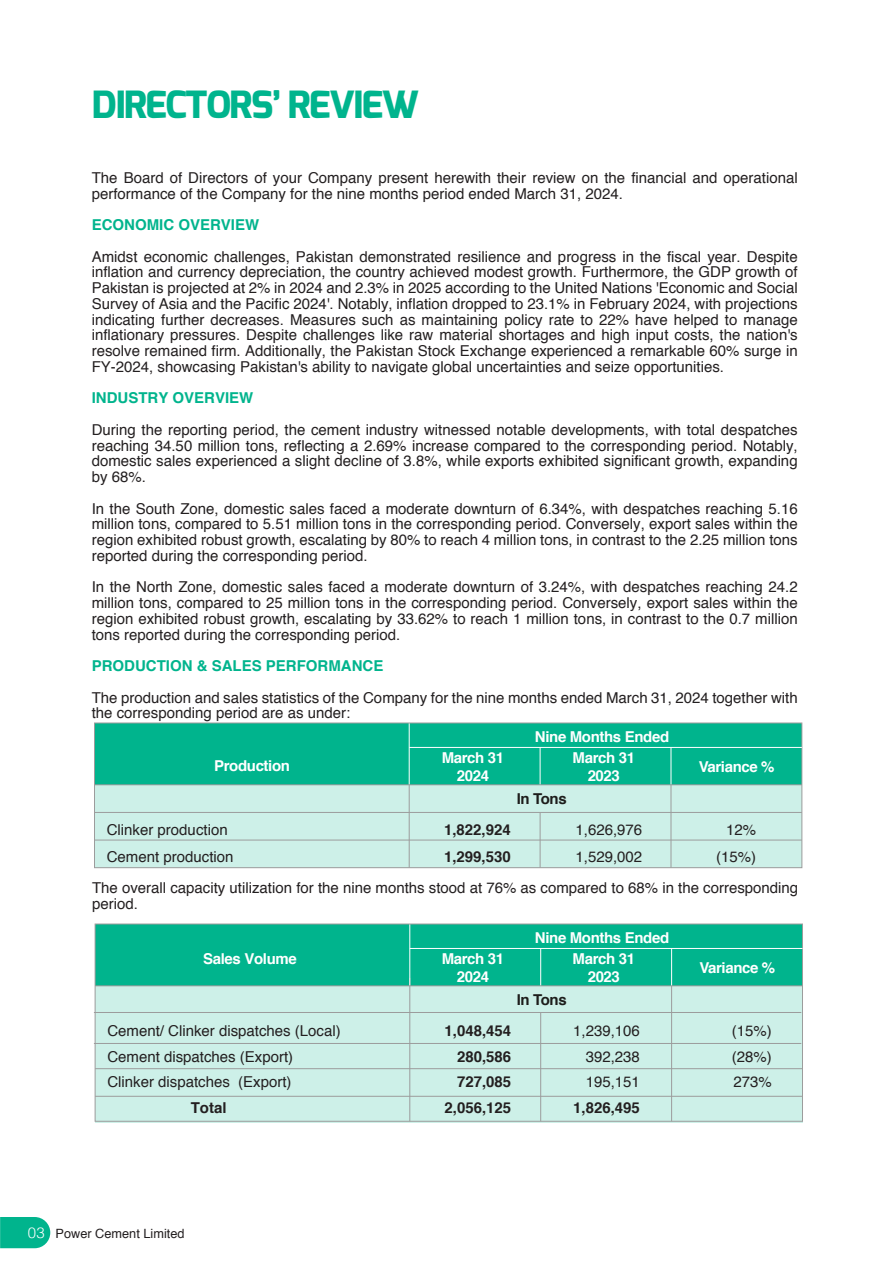
<style>
.page{position:relative;width:891px;height:1269px;background:#fff}
.page>*{position:absolute;margin:0;border:0;box-sizing:border-box;transform-origin:0 0}
.t1{font:800 37.5px "Exo";letter-spacing:-.04em;color:#00b48d}
.t2{font:15px/15.8px "Helvetica";color:#231f20;text-align:justify}
.t3{font:700 15px/18px "Helvetica";letter-spacing:-.025em;color:#fff;text-align:center}
.t4{font:700 15px "Helvetica";color:#231f20}
.t5{font:700 15px "Helvetica";color:#00b48d}
.t6{font:700 15px "Helvetica";letter-spacing:-.025em;color:#1d1d1b}
.t7{font:12.75px "Helvetica";color:#231f20}
.s1{font-weight:300;font-size:15px;color:#fff}
</style>
<div class="page">
<div style="left:95px;top:755px;width:707px;height:113px;background:#cdf0e8"></div>
<div style="left:95px;top:723px;width:707px;height:62px;background:#00b48d"></div>
<hr style="left:409px;top:785px;width:1px;height:83px;background:#9c9c9c">
<hr style="left:409px;top:723px;width:1px;height:62px;background:#fff">
<hr style="left:540px;top:813px;width:1px;height:55px;background:#9c9c9c">
<hr style="left:540px;top:747px;width:1px;height:38px;background:#fff">
<hr style="left:671px;top:785px;width:1px;height:83px;background:#9c9c9c">
<hr style="left:671px;top:747px;width:1px;height:38px;background:#fff">
<hr style="left:95px;top:784px;width:707px;height:1px;background:#9c9c9c">
<hr style="left:95px;top:812px;width:707px;height:1px;background:#9c9c9c">
<hr style="left:95px;top:840px;width:707px;height:1px;background:#9c9c9c">
<div style="left:94px;top:723px;width:708px;height:145px;border:1px solid #9c9c9c"></div>
<hr style="left:409px;top:747px;width:393px;height:1px;background:#fff">
<div style="left:95px;top:952px;width:708px;height:170px;background:#cdf0e8"></div>
<div style="left:95px;top:924px;width:708px;height:62px;background:#00b48d"></div>
<hr style="left:409px;top:978px;width:1px;height:143px;background:#9c9c9c">
<hr style="left:409px;top:924px;width:1px;height:62px;background:#fff">
<hr style="left:540px;top:1012px;width:1px;height:109px;background:#9c9c9c">
<hr style="left:540px;top:948px;width:1px;height:38px;background:#fff">
<hr style="left:671px;top:986px;width:1px;height:135px;background:#9c9c9c">
<hr style="left:671px;top:948px;width:1px;height:38px;background:#fff">
<hr style="left:95px;top:985px;width:708px;height:1px;background:#9c9c9c">
<hr style="left:94px;top:1043px;width:707px;height:1px;background:#9c9c9c">
<hr style="left:94px;top:1012px;width:707px;height:1px;background:#9c9c9c">
<hr style="left:95px;top:1068px;width:708px;height:1px;background:#9c9c9c">
<hr style="left:95px;top:1096px;width:708px;height:1px;background:#9c9c9c">
<div style="left:95px;top:924px;width:708px;height:198px;border:1px solid #9c9c9c"></div>
<hr style="left:410px;top:948px;width:393px;height:1px;background:#fff">
<svg style="left:0;top:1217px;width:50px;height:31px;background:#10b894"></svg>
<h1 class="t1" style="left:92px;top:80px;width:329px">DIRECTORS’ REVIEW</h1>
<p class="t2" style="left:92px;top:170px;width:707px">The Board of Directors of your Company present herewith their review on the financial and operational performance of the Company for the nine months period ended March 31, 2024.</p>
<p class="t5" style="left:92px;top:213px;width:169px">ECONOMIC OVERVIEW</p>
<p class="t2" style="left:92px;top:249px;width:707px">Amidst economic challenges, Pakistan demonstrated resilience and progress in the fiscal year. Despite inflation and currency depreciation, the country achieved modest growth. Furthermore, the GDP growth of Pakistan is projected at 2% in 2024 and 2.3% in 2025 according to the United Nations 'Economic and Social Survey of Asia and the Pacific 2024'. Notably, inflation dropped to 23.1% in February 2024, with projections indicating further decreases. Measures such as maintaining policy rate to 22% have helped to manage inflationary pressures. Despite challenges like raw material shortages and high input costs, the nation's resolve remained firm. Additionally, the Pakistan Stock Exchange experienced a remarkable 60% surge in FY-2024, showcasing Pakistan's ability to navigate global uncertainties and seize opportunities.</p>
<p class="t5" style="left:92px;top:386px;width:163px">INDUSTRY OVERVIEW</p>
<p class="t2" style="left:92px;top:422px;width:707px">During the reporting period, the cement industry witnessed notable developments, with total despatches reaching 34.50 million tons, reflecting a 2.69% increase compared to the corresponding period. Notably, domestic sales experienced a slight decline of 3.8%, while exports exhibited significant growth, expanding by 68%.</p>
<p class="t2" style="left:92px;top:501px;width:707px">In the South Zone, domestic sales faced a moderate downturn of 6.34%, with despatches reaching 5.16 million tons, compared to 5.51 million tons in the corresponding period. Conversely, export sales within the region exhibited robust growth, escalating by 80% to reach 4 million tons, in contrast to the 2.25 million tons reported during the corresponding period.</p>
<p class="t2" style="left:92px;top:580px;width:707px">In the North Zone, domestic sales faced a moderate downturn of 3.24%, with despatches reaching 24.2 million tons, compared to 25 million tons in the corresponding period. Conversely, export sales within the region exhibited robust growth, escalating by 33.62% to reach 1 million tons, in contrast to the 0.7 million tons reported during the corresponding period.</p>
<p class="t5" style="left:92px;top:654px;width:293px">PRODUCTION &amp; SALES PERFORMANCE</p>
<p class="t2" style="left:92px;top:690px;width:707px">The production and sales statistics of the Company for the nine months ended March 31, 2024 together with the corresponding period are as under:</p>
<p class="t3" style="left:214px;top:757px;width:77px">Production</p>
<p class="t3" style="left:535px;top:728px;width:136px">Nine Months Ended</p>
<p class="t3" style="left:442px;top:749px;width:64px">March 31<br>2024</p>
<p class="t3" style="left:573px;top:749px;width:64px">March 31<br>2023</p>
<p class="t3" style="left:699px;top:758px;width:77px">Variance %</p>
<p class="t6" style="left:517px;top:787px;width:52px">In Tons</p>
<p class="t2" style="left:107px;top:823px;width:122px">Clinker production</p>
<p class="t4" style="left:444px;top:818px;width:68px">1,822,924</p>
<p class="t2" style="left:576px;top:823px;width:68px">1,626,976</p>
<p class="t2" style="left:726px;top:823px;width:32px">12%</p>
<p class="t2" style="left:107px;top:850px;width:128px">Cement production</p>
<p class="t4" style="left:444px;top:845px;width:68px">1,299,530</p>
<p class="t2" style="left:576px;top:850px;width:68px">1,529,002</p>
<p class="t2" style="left:716px;top:850px;width:42px">(15%)</p>
<p class="t2" style="left:92px;top:880px;width:708px">The overall capacity utilization for the nine months stood at 76% as compared to 68% in the corresponding period.</p>
<p class="t3" style="left:203px;top:950px;width:95px">Sales Volume</p>
<p class="t3" style="left:535px;top:928px;width:136px">Nine Months Ended</p>
<p class="t3" style="left:442px;top:950px;width:64px">March 31<br>2024</p>
<p class="t3" style="left:573px;top:950px;width:64px">March 31<br>2023</p>
<p class="t6" style="left:517px;top:988px;width:52px">In Tons</p>
<p class="t3" style="left:699px;top:959px;width:77px">Variance %</p>
<p class="t2" style="left:107px;top:1024px;width:235px">Cement/ Clinker dispatches (Local)</p>
<p class="t4" style="left:445px;top:1019px;width:68px">1,048,454</p>
<p class="t2" style="left:573px;top:1024px;width:68px">1,239,106</p>
<p class="t2" style="left:732px;top:1024px;width:42px">(15%)</p>
<p class="t2" style="left:107px;top:1049px;width:187px">Cement dispatches (Export)</p>
<p class="t4" style="left:457px;top:1044px;width:56px">280,586</p>
<p class="t2" style="left:586px;top:1049px;width:56px">392,238</p>
<p class="t2" style="left:732px;top:1049px;width:42px">(28%)</p>
<p class="t2" style="left:107px;top:1075px;width:186px">Clinker dispatches (Export)</p>
<p class="t4" style="left:457px;top:1070px;width:56px">727,085</p>
<p class="t2" style="left:586px;top:1075px;width:56px">195,151</p>
<p class="t2" style="left:734px;top:1075px;width:40px">273%</p>
<p class="t4" style="left:191px;top:1095px;width:37px">Total</p>
<p class="t4" style="left:445px;top:1095px;width:68px">2,056,125</p>
<p class="t4" style="left:573px;top:1095px;width:68px">1,826,495</p>
<p class="t7" style="left:28px;top:1224px;width:158px"><span class="s1">03</span> Power Cement Limited</p>
</div>
